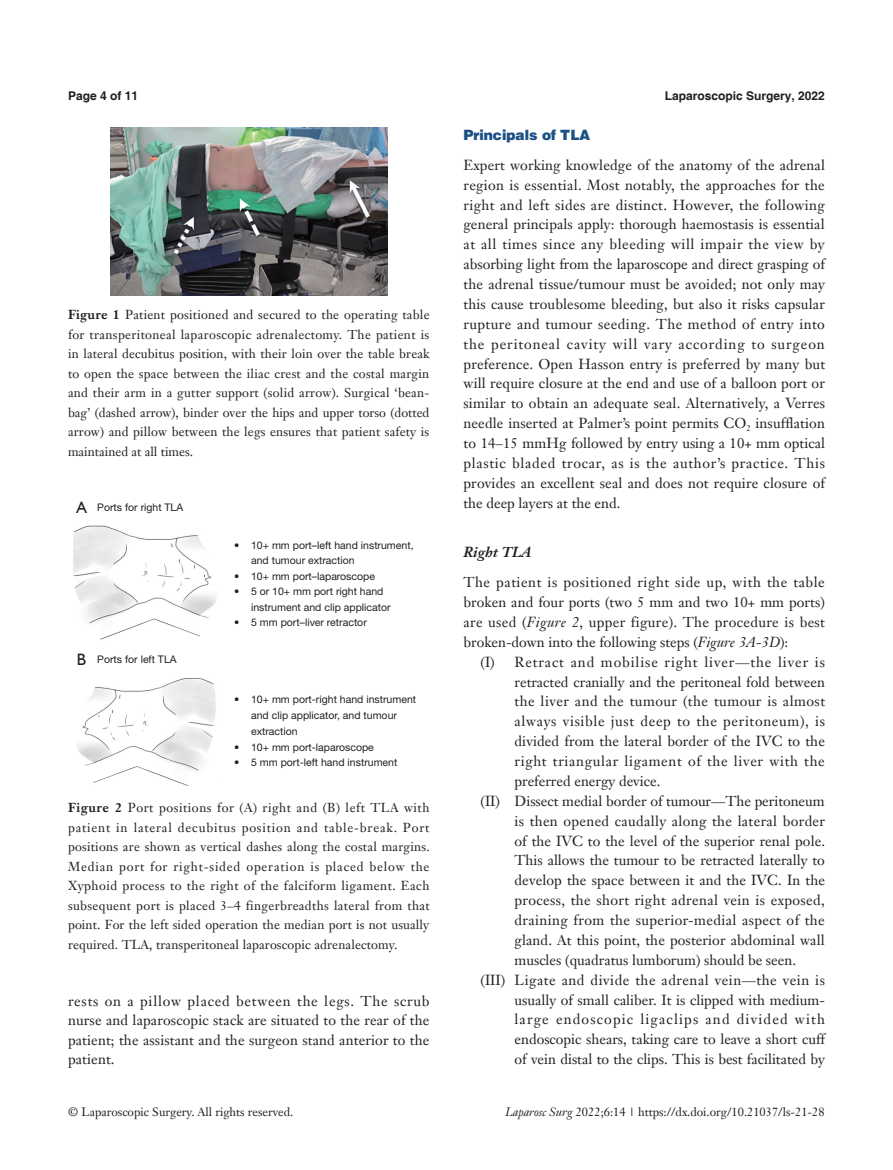
<style>
.page{position:relative;width:893px;height:1170px;background:#fff}
.page>*{position:absolute;margin:0;border:0;box-sizing:border-box;transform-origin:0 0}
.t1{font:16.5px "Humanist 521 BT";color:#231f20}
.B-zhengwen{font:14.25px/19.8px "Janson Text LT";color:#231f20;text-align:justify}
._1ji-zhengti{font:900 14.25px "Helvetica";color:#1c5085}
._2ji-6_5{font:italic 700 14.25px "Janson Text LT";color:#231f20}
.t2{font:12.75px/19.5px "Janson Text LT";letter-spacing:.01em;color:#231f20;text-align:justify}
.t3{font:12px "Janson Text LT";color:#231f20}
.t4{font:700 12px "Helvetica";color:#231f20}
.t5{font:10.5px/15.6px "Helvetica Neue LT Pro";color:#231f20}
.s1{font-weight:700}
.s2{font-style:italic}
</style>
<div class="page">
<img style="left:73px;top:525px;width:144px;height:115px">
<img style="left:77px;top:678px;width:139px;height:108px">
<img style="left:111px;top:128px;width:276px;height:168px">
<p class="t4" style="left:68px;top:88px;width:72px">Page 4 of 11</p>
<p class="t4" style="left:665px;top:88px;width:162px">Laparoscopic Surgery, 2022</p>
<p class="t2" style="left:68px;top:305px;width:363px"><span class="s1">Figure 1</span> Patient positioned and secured to the operating table for transperitoneal laparoscopic adrenalectomy. The patient is in lateral decubitus position, with their loin over the table break to open the space between the iliac crest and the costal margin and their arm in a gutter support (solid arrow). Surgical ‘bean&shy;bag’ (dashed arrow), binder over the hips and upper torso (dotted arrow) and pillow between the legs ensures that patient safety is maintained at all times.</p>
<p class="t1" style="left:76px;top:496px;width:12px">A</p>
<p class="t5" style="left:97px;top:499px;width:87px">Ports for right TLA</p>
<p class="t1" style="left:77px;top:649px;width:11px">B</p>
<p class="t5" style="left:97px;top:651px;width:81px">Ports for left TLA</p>
<p class="t5" style="left:251px;top:536px;width:164px;text-indent:-17px">• 10+ mm port–left hand instrument, and tumour extraction</p>
<p class="t5" style="left:234px;top:568px;width:142px">• 10+ mm port–laparoscope</p>
<p class="t5" style="left:251px;top:583px;width:141px;text-indent:-17px">• 5 or 10+ mm port right hand instrument and clip applicator</p>
<p class="t5" style="left:234px;top:614px;width:134px">• 5 mm port–liver retractor</p>
<p class="t5" style="left:251px;top:691px;width:167px;text-indent:-17px">• 10+ mm port-right hand instrument and clip applicator, and tumour extraction</p>
<p class="t5" style="left:234px;top:738px;width:141px">• 10+ mm port-laparoscope</p>
<p class="t5" style="left:234px;top:754px;width:165px">• 5 mm port-left hand instrument</p>
<p class="t2" style="left:68px;top:798px;width:363px"><span class="s1">Figure 2</span> Port positions for (A) right and (B) left TLA with patient in lateral decubitus position and table-break. Port positions are shown as vertical dashes along the costal margins.<br>Median port for right-sided operation is placed below the Xyphoid process to the right of the falciform ligament. Each subsequent port is placed 3–4 fingerbreadths lateral from that point. For the left sided operation the median port is not usually required. TLA, transperitoneal laparoscopic adrenalectomy.</p>
<p class="B-zhengwen" style="left:68px;top:990px;width:363px">rests on a pillow placed between the legs. The scrub nurse and laparoscopic stack are situated to the rear of the patient; the assistant and the surgeon stand anterior to the patient.</p>
<p class="_1ji-zhengti" style="left:463px;top:126px;width:128px">Principals of TLA</p>
<p class="B-zhengwen" style="left:463px;top:155px;width:363px">Expert working knowledge of the anatomy of the adrenal region is essential. Most notably, the approaches for the right and left sides are distinct. However, the following general principals apply: thorough haemostasis is essential at all times since any bleeding will impair the view by absorbing light from the laparoscope and direct grasping of the adrenal tissue/tumour must be avoided; not only may this cause troublesome bleeding, but also it risks capsular rupture and tumour seeding. The method of entry into the peritoneal cavity will vary according to surgeon preference. Open Hasson entry is preferred by many but will require closure at the end and use of a balloon port or similar to obtain an adequate seal. Alternatively, a Verres needle inserted at Palmer’s point permits CO<sub>2</sub> insufflation to 14–15 mmHg followed by entry using a 10+ mm optical plastic bladed trocar, as is the author’s practice. This provides an excellent seal and does not require closure of the deep layers at the end.</p>
<p class="_2ji-6_5" style="left:463px;top:543px;width:70px">Right TLA</p>
<p class="B-zhengwen" style="left:463px;top:572px;width:363px">The patient is positioned right side up, with the table broken and four ports (two 5 mm and two 10+ mm ports) are used (<span class="s2">Figure 2</span>, upper figure). The procedure is best broken-down into the following steps (<span class="s2">Figure 3A-3D</span>):</p>
<p class="B-zhengwen" style="left:514px;top:651px;width:312px;text-indent:-34px">(I) Retract and mobilise right liver—the liver is retracted cranially and the peritoneal fold between the liver and the tumour (the tumour is almost always visible just deep to the peritoneum), is divided from the lateral border of the IVC to the right triangular ligament of the liver with the preferred energy device.</p>
<p class="B-zhengwen" style="left:514px;top:790px;width:312px;text-indent:-34px">(II) Dissect medial border of tumour—The peritoneum is then opened caudally along the lateral border of the IVC to the level of the superior renal pole.<br>This allows the tumour to be retracted laterally to develop the space between it and the IVC. In the process, the short right adrenal vein is exposed, draining from the superior-medial aspect of the gland. At this point, the posterior abdominal wall muscles (quadratus lumborum) should be seen.</p>
<p class="B-zhengwen" style="left:514px;top:969px;width:312px;text-indent:-34px">(III) Ligate and divide the adrenal vein—the vein is usually of small caliber. It is clipped with medium&shy;large endoscopic ligaclips and divided with endoscopic shears, taking care to leave a short cuff of vein distal to the clips. This is best facilitated by</p>
<p class="t3" style="left:68px;top:1104px;width:227px">© Laparoscopic Surgery. All rights reserved.</p>
<p class="t3" style="left:505px;top:1104px;width:321px"><span class="s2">Laparosc Surg</span> 2022;6:14 | https://dx.doi.org/10.21037/ls-21-28</p>
</div>
